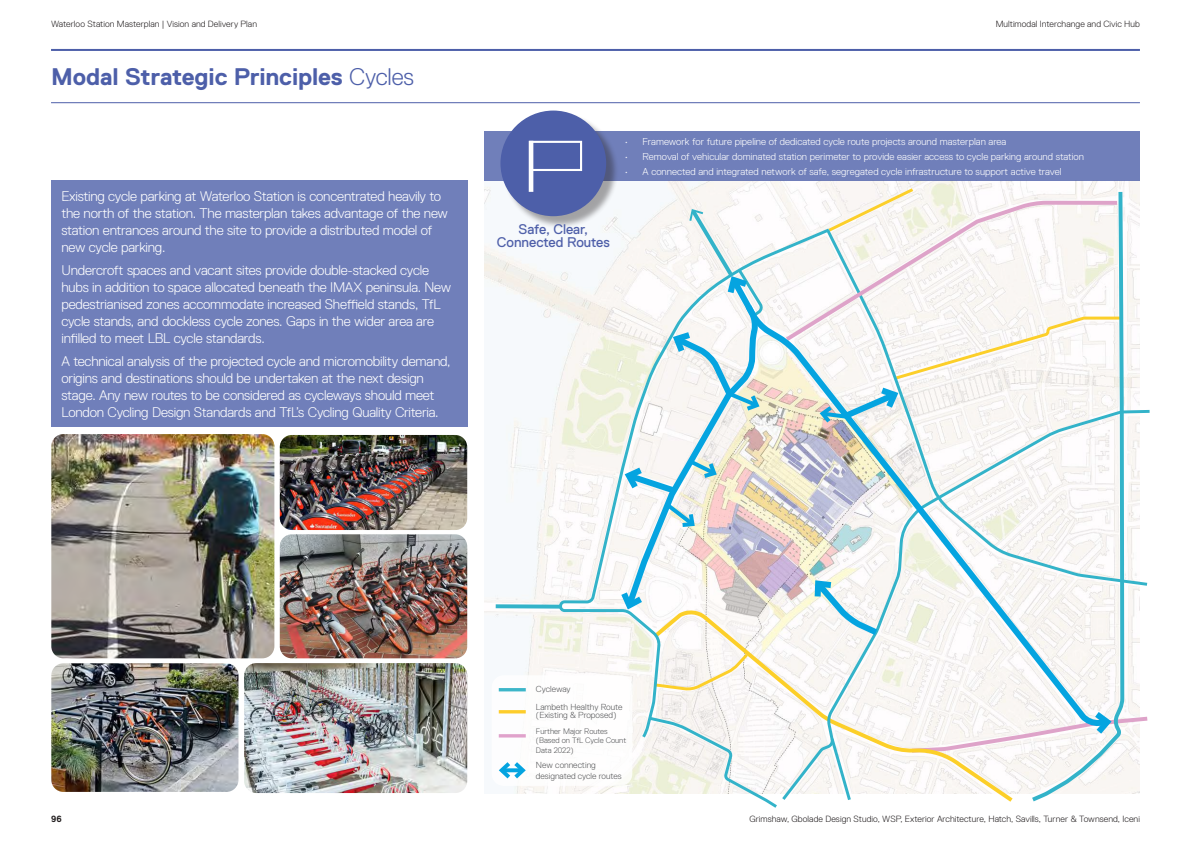
<style>
.page{position:relative;width:1191px;height:842px;background:#fff}
.page>*{position:absolute;margin:0;border:0;box-sizing:border-box;transform-origin:0 0}
.t1{font:700 24px "Replica Std";letter-spacing:-.01em;color:#4d5fa9}
.Body_Text_Rep_Lt_14_17{font:300 14px/17px "Replica Std";letter-spacing:-.015em;color:#fff}
.t2{font:14px/12.6px "Replica Std";letter-spacing:-.005em;color:#4e5fa9;text-align:center}
.t3{font:300 10px "Replica Std";color:#fff}
.t4{font:300 9px "Replica Std";letter-spacing:.005em;color:#231f20}
.t5{font:700 9px "Replica Std";color:#231f20}
.t6{font:300 8.7px/18.2px "Replica Std";color:#57585a}
.t7{font:300 8px/8.8px "Replica Std";color:#57585a}
.s1{font-weight:300}
</style>
<div class="page">
<div style="left:51px;top:181px;width:416px;height:246px;background:#707fba"></div>
<img style="left:484px;top:181px;width:655px;height:612px">
<div style="left:484px;top:132px;width:656px;height:49px;background:#707fba"></div>
<svg style="left:825px;top:186px;width:91px;height:13px"></svg>
<hr style="left:51px;top:49px;width:1089px;height:2px;background:#4d5fa9">
<hr style="left:51px;top:102px;width:1089px;height:1px;background:#4d5fa9">
<img style="left:51px;top:434px;width:223px;height:224px">
<img style="left:51px;top:663px;width:187px;height:129px">
<img style="left:244px;top:663px;width:223px;height:130px">
<img style="left:280px;top:534px;width:187px;height:124px">
<img style="left:280px;top:435px;width:187px;height:95px">
<svg style="left:942px;top:755px;width:75px;height:47px"></svg>
<svg style="left:1027px;top:188px;width:99px;height:614px"></svg>
<svg style="left:557px;top:226px;width:224px;height:515px"></svg>
<svg style="left:1113px;top:226px;width:35px;height:362px"></svg>
<svg style="left:780px;top:729px;width:162px;height:71px"></svg>
<svg style="left:492px;top:602px;width:72px;height:9px"></svg>
<svg style="left:646px;top:715px;width:134px;height:93px"></svg>
<svg style="left:621px;top:298px;width:104px;height:315px"></svg>
<svg style="left:616px;top:586px;width:32px;height:28px"></svg>
<svg style="left:669px;top:328px;width:56px;height:86px"></svg>
<svg style="left:1113px;top:314px;width:37px;height:188px"></svg>
<svg style="left:620px;top:455px;width:99px;height:75px"></svg>
<svg style="left:781px;top:199px;width:340px;height:146px"></svg>
<svg style="left:725px;top:272px;width:388px;height:457px"></svg>
<svg style="left:688px;top:206px;width:77px;height:112px"></svg>
<svg style="left:908px;top:706px;width:240px;height:49px"></svg>
<div style="left:502px;top:112px;width:116px;height:117px;background:#231f20;opacity:.4"></div>
<div style="left:500px;top:111px;width:106px;height:105px;background:#4d5fa9;border-radius:50%"></div>
<hr style="left:529px;top:141px;width:4px;height:51px;background:#fff">
<div style="left:529px;top:141px;width:53px;height:30px;border:2px solid #fff"></div>
<div style="left:492px;top:675px;width:140px;height:111px;background:#fff;border-radius:12px"></div>
<hr style="left:499px;top:688px;width:27px;height:3px;background:#3db6c9">
<hr style="left:499px;top:710px;width:27px;height:3px;background:#fdcd2b">
<hr style="left:499px;top:734px;width:27px;height:3px;background:#e0a2cb">
<svg style="left:498px;top:762px;width:28px;height:17px"></svg>
<p class="t4" style="left:51px;top:19px;width:207px">Waterloo Station Masterplan | Vision and Delivery Plan</p>
<h2 class="t1" style="left:51px;top:63px;width:364px">Modal Strategic Principles <span class="s1">Cycles</span></h2>
<p class="Body_Text_Rep_Lt_14_17" style="left:61px;top:188px;width:388px">Existing cycle parking at Waterloo Station is concentrated heavily to the north of the station. The masterplan takes advantage of the new station entrances around the site to provide a distributed model of new cycle parking.</p>
<p class="Body_Text_Rep_Lt_14_17" style="left:61px;top:262px;width:391px">Undercroft spaces and vacant sites provide double-stacked cycle hubs in addition to space allocated beneath the IMAX peninsula. New pedestrianised zones accommodate increased Sheffield stands, TfL cycle stands, and dockless cycle zones. Gaps in the wider area are infilled to meet LBL cycle standards.</p>
<p class="Body_Text_Rep_Lt_14_17" style="left:61px;top:353px;width:391px">A technical analysis of the projected cycle and micromobility demand, origins and destinations should be undertaken at the next design stage. Any new routes to be considered as cycleways should meet London Cycling Design Standards and TfL’s Cycling Quality Criteria.</p>
<p class="t4" style="left:995px;top:19px;width:146px">Multimodal Interchange and Civic Hub</p>
<p class="t3" style="left:624px;top:136px;width:383px">• Framework for future pipeline of dedicated cycle route projects around masterplan area</p>
<p class="t3" style="left:624px;top:151px;width:461px">• Removal of vehicular dominated station perimeter to provide easier access to cycle parking around station</p>
<p class="t3" style="left:624px;top:166px;width:438px">• A connected and integrated network of safe, segregated cycle infrastructure to support active travel</p>
<p class="t2" style="left:497px;top:223px;width:114px">Safe, Clear,<br>Connected Routes</p>
<p class="t5" style="left:51px;top:814px;width:12px">96</p>
<p class="t6" style="left:536px;top:679px;width:88px">Cycleway<br>Lambeth Healthy Route</p>
<p class="t6" style="left:536px;top:706px;width:82px">(Existing &amp; Proposed)</p>
<p class="t7" style="left:536px;top:727px;width:92px">Further Major Routes (Based on TfL Cycle Count</p>
<p class="t7" style="left:536px;top:746px;width:39px">Data 2022)</p>
<p class="t6" style="left:536px;top:760px;width:87px;line-height:10.5px">New connecting designated cycle routes</p>
<p class="t4" style="left:749px;top:814px;width:392px">Grimshaw, Gbolade Design Studio, WSP, Exterior Architecture, Hatch, Savills, Turner &amp; Townsend, Iceni</p>
</div>
